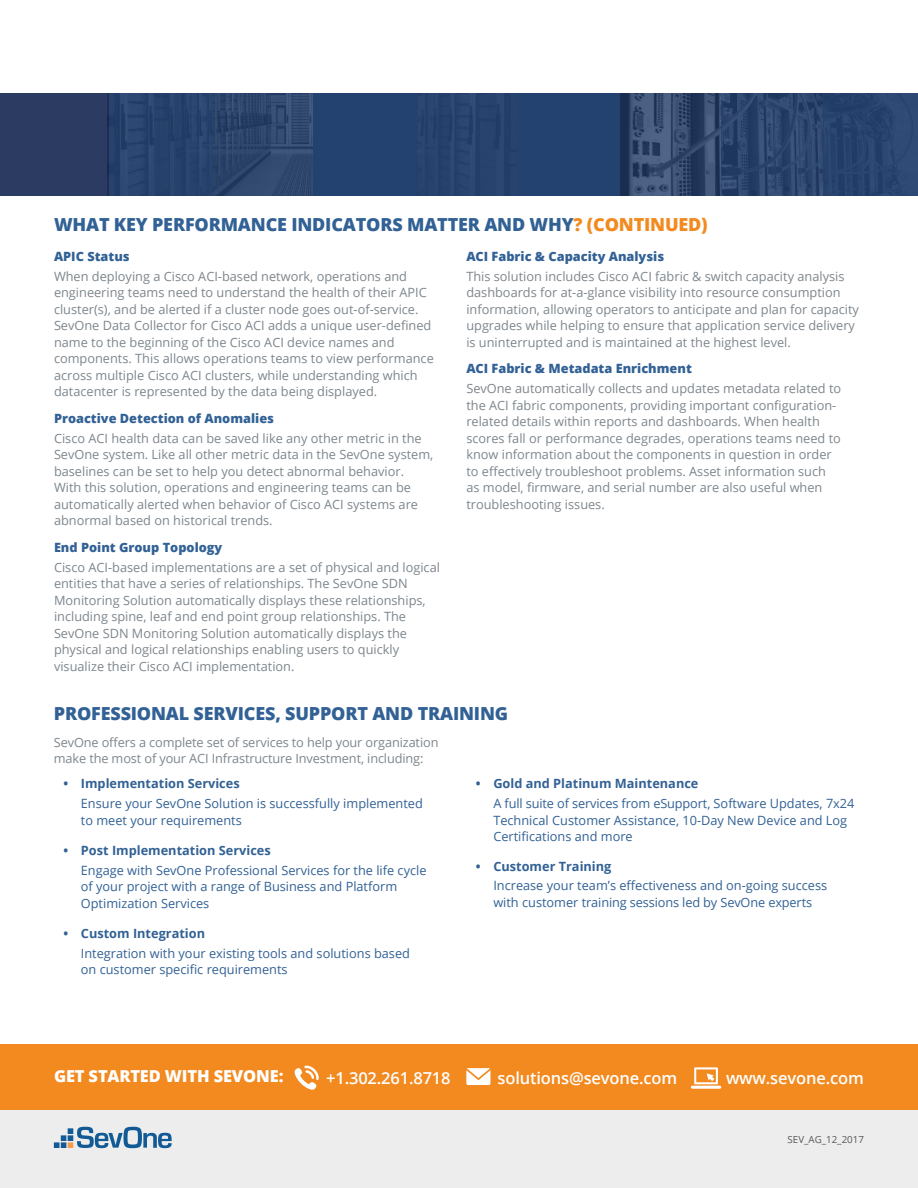
<style>
.page{position:relative;width:918px;height:1188px;background:#fff}
.page>*{position:absolute;margin:0;border:0;box-sizing:border-box;transform-origin:0 0}
.t1{font:800 18px "Open Sans";letter-spacing:-.01em;color:#326195}
.t2{font:600 16.5px "Open Sans";letter-spacing:-.01em;color:#fff}
.t3{font:800 16.5px "Open Sans";letter-spacing:-.01em;color:#fff}
.t4{font:12.75px/16.5px "Open Sans";color:#7d868d}
.t5{font:12.75px/16.5px "Open Sans";color:#326195}
.t6{font:800 12.75px "Open Sans";color:#326195}
.t7{font:700 12.75px "Open Sans";color:#326195}
.t8{font:9.75px "Open Sans";color:#57585a}
.s1{color:#f28a20}
</style>
<div class="page">
<div style="left:0;top:1109px;width:918px;height:79px;background:#ecedec"></div>
<svg style="left:54px;top:1127px;width:118px;height:21px"></svg>
<div style="left:0;top:1044px;width:918px;height:65px;background:#f28a20"></div>
<svg style="left:294px;top:1065px;width:25px;height:25px"></svg>
<svg style="left:466px;top:1068px;width:24px;height:17px"></svg>
<svg style="left:694px;top:1067px;width:24px;height:17px"></svg>
<hr style="left:691px;top:1086px;width:30px;height:3px;background:#fff;border-radius:2px">
<svg style="left:0;top:93px;width:918px;height:102px;background:#29426c"></svg>
<h1 class="t1" style="left:54px;top:211px;width:655px">WHAT KEY PERFORMANCE INDICATORS MATTER AND WHY<span class="s1">? (CONTINUED)</span></h1>
<p class="t6" style="left:54px;top:246px;width:77px">APIC Status</p>
<p class="t4" style="left:54px;top:268px;width:381px">When deploying a Cisco ACI-based network, operations and engineering teams need to understand the health of their APIC cluster(s), and be alerted if a cluster node goes out-of-service.<br>SevOne Data Collector for Cisco ACI adds a unique user-defined name to the beginning of the Cisco ACI device names and components. This allows operations teams to view performance across multiple Cisco ACI clusters, while understanding which datacenter is represented by the data being displayed.</p>
<p class="t6" style="left:54px;top:409px;width:222px">Proactive Detection of Anomalies</p>
<p class="t4" style="left:54px;top:430px;width:381px">Cisco ACI health data can be saved like any other metric in the SevOne system. Like all other metric data in the SevOne system, baselines can be set to help you detect abnormal behavior.<br>With this solution, operations and engineering teams can be automatically alerted when behavior of Cisco ACI systems are abnormal based on historical trends.</p>
<p class="t6" style="left:54px;top:538px;width:170px">End Point Group Topology</p>
<p class="t4" style="left:54px;top:559px;width:388px">Cisco ACI-based implementations are a set of physical and logical entities that have a series of relationships. The SevOne SDN Monitoring Solution automatically displays these relationships, including spine, leaf and end point group relationships. The SevOne SDN Monitoring Solution automatically displays the physical and logical relationships enabling users to quickly visualize their Cisco ACI implementation.</p>
<p class="t6" style="left:466px;top:246px;width:199px">ACI Fabric &amp; Capacity Analysis</p>
<p class="t4" style="left:466px;top:267px;width:394px">This solution includes Cisco ACI fabric &amp; switch capacity analysis dashboards for at-a-glance visibility into resource consumption information, allowing operators to anticipate and plan for capacity upgrades while helping to ensure that application service delivery is uninterrupted and is maintained at the highest level.</p>
<p class="t6" style="left:466px;top:359px;width:227px">ACI Fabric &amp; Metadata Enrichment</p>
<p class="t4" style="left:466px;top:380px;width:376px">SevOne automatically collects and updates metadata related to the ACI fabric components, providing important configuration&shy;related details within reports and dashboards. When health scores fall or performance degrades, operations teams need to know information about the components in question in order to effectively troubleshoot problems. Asset information such as model, firmware, and serial number are also useful when troubleshooting issues.</p>
<h1 class="t1" style="left:54px;top:699px;width:456px">PROFESSIONAL SERVICES, SUPPORT AND TRAINING</h1>
<p class="t4" style="left:54px;top:734px;width:386px">SevOne offers a complete set of services to help your organization make the most of your ACI Infrastructure Investment, including:</p>
<p class="t7" style="left:63px;top:775px;width:178px">• Implementation Services</p>
<p class="t5" style="left:81px;top:795px;width:343px">Ensure your SevOne Solution is successfully implemented to meet your requirements</p>
<p class="t7" style="left:63px;top:841px;width:209px">• Post Implementation Services</p>
<p class="t5" style="left:81px;top:862px;width:347px">Engage with SevOne Professional Services for the life cycle of your project with a range of Business and Platform<br>Optimization Services</p>
<p class="t7" style="left:63px;top:924px;width:143px">• Custom Integration</p>
<p class="t5" style="left:81px;top:945px;width:331px">Integration with your existing tools and solutions based on customer specific requirements</p>
<p class="t7" style="left:476px;top:774px;width:224px">• Gold and Platinum Maintenance</p>
<p class="t5" style="left:493px;top:795px;width:363px">A full suite of services from eSupport, Software Updates, 7x24<br>Technical Customer Assistance, 10-Day New Device and Log<br>Certifications and more</p>
<p class="t7" style="left:476px;top:857px;width:137px">• Customer Training</p>
<p class="t5" style="left:493px;top:877px;width:335px">Increase your team’s effectiveness and on-going success with customer training sessions led by SevOne experts</p>
<p class="t3" style="left:54px;top:1064px;width:231px">GET STARTED WITH SEVONE:</p>
<p class="t2" style="left:326px;top:1066px;width:126px">+1.302.261.8718</p>
<p class="t2" style="left:498px;top:1066px;width:181px">solutions@sevone.com</p>
<p class="t2" style="left:726px;top:1066px;width:139px">www.sevone.com</p>
<p class="t8" style="left:788px;top:1133px;width:78px">SEV_AG_12_2017</p>
</div>
